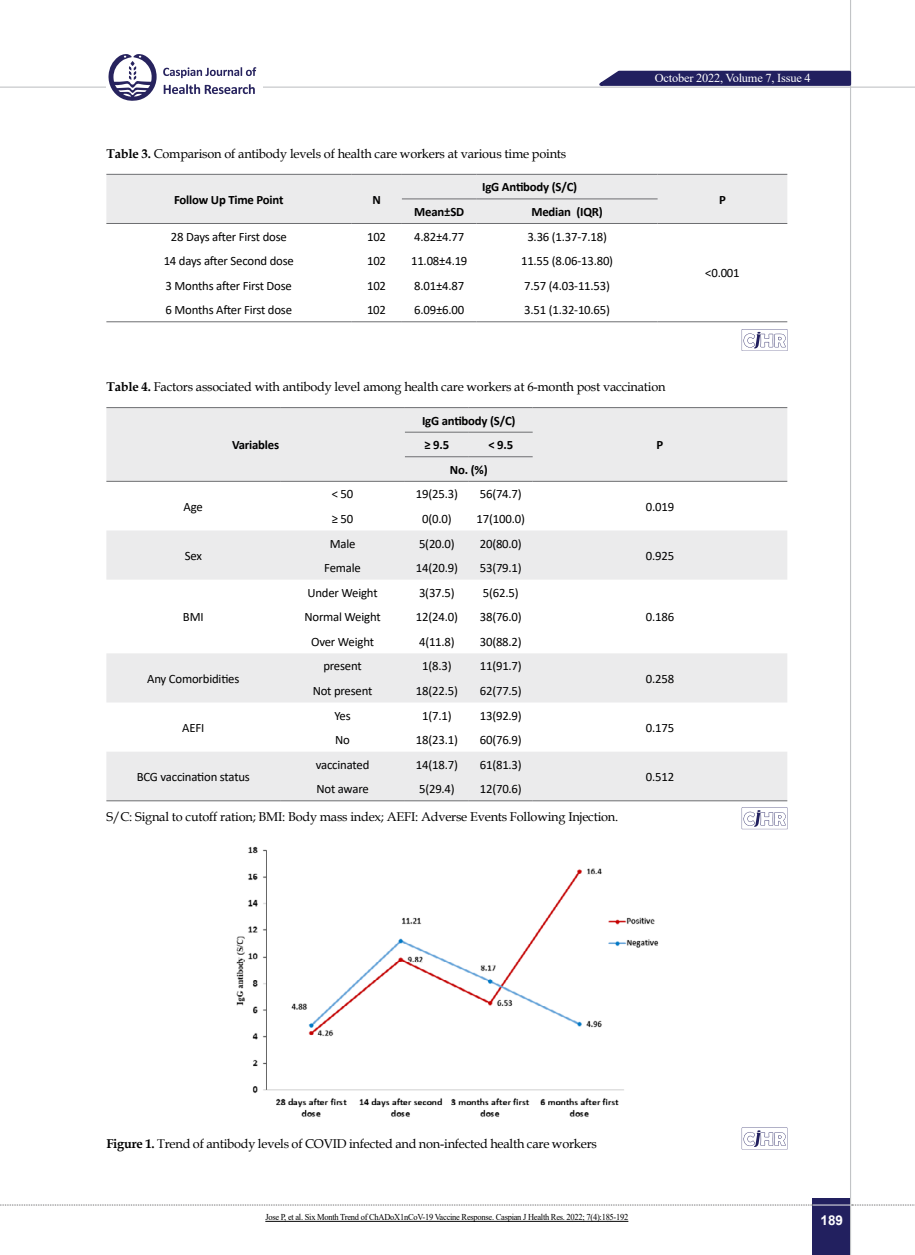
<style>
.page{position:relative;width:915px;height:1255px;background:#fff}
.page>*{position:absolute;margin:0;border:0;box-sizing:border-box;transform-origin:0 0}
.t1{font:700 13.5px "Arial";color:#fff}
.t2{font:12.75px "Calibri";letter-spacing:-.015em;color:#000}
.t3{font:12.75px "Book Antiqua";letter-spacing:-.015em;color:#000}
.t4{font:700 12.75px/24.6px "Calibri";letter-spacing:-.015em;color:#000}
.t5{font:12.15px "Times New Roman";letter-spacing:-.015em;color:#fff}
.t6{font:9px "Times New Roman";letter-spacing:-.03em;color:#000;scale:.94 1}
.s1{font-weight:700}
</style>
<div class="page">
<div style="left:812px;top:1198px;width:38px;height:56px;background:#22205f"></div>
<hr style="left:849px;top:0;width:1px;height:1254px;background:#c2c4c6">
<hr style="left:0;top:87px;width:914px;height:1px;background:#c2c4c6">
<hr style="left:812px;top:1204px;width:38px;height:1px;background:#ebebec">
<svg style="left:0;top:1204px;width:812px;height:1px"></svg>
<svg style="left:851px;top:1204px;width:64px;height:1px"></svg>
<svg style="left:590px;top:69px;width:262px;height:18px;background:#504e80"></svg>
<div style="left:106px;top:51px;width:156px;height:50px;background:#fff"></div>
<svg style="left:164px;top:84px;width:91px;height:10px"></svg>
<svg style="left:163px;top:67px;width:93px;height:11px"></svg>
<svg style="left:108px;top:54px;width:49px;height:47px"></svg>
<svg style="left:106px;top:408px;width:681px;height:392px;fill:#ebebec"></svg>
<hr style="left:106px;top:407px;width:174px;height:1px;background:#6d6e71">
<hr style="left:280px;top:407px;width:125px;height:1px;background:#6d6e71">
<hr style="left:106px;top:481px;width:174px;height:1px;background:#6d6e71">
<hr style="left:280px;top:481px;width:125px;height:1px;background:#6d6e71">
<hr style="left:405px;top:407px;width:63px;height:1px;background:#6d6e71">
<hr style="left:468px;top:407px;width:64px;height:1px;background:#6d6e71">
<hr style="left:532px;top:407px;width:255px;height:1px;background:#6d6e71">
<hr style="left:532px;top:481px;width:255px;height:1px;background:#6d6e71">
<hr style="left:405px;top:432px;width:63px;height:1px;background:#6d6e71">
<hr style="left:468px;top:432px;width:64px;height:1px;background:#6d6e71">
<hr style="left:405px;top:456px;width:63px;height:1px;background:#6d6e71">
<hr style="left:468px;top:456px;width:64px;height:1px;background:#6d6e71">
<hr style="left:405px;top:481px;width:63px;height:1px;background:#6d6e71">
<hr style="left:468px;top:481px;width:64px;height:1px;background:#6d6e71">
<hr style="left:106px;top:800px;width:174px;height:1px;background:#6d6e71">
<hr style="left:532px;top:800px;width:255px;height:1px;background:#6d6e71">
<hr style="left:280px;top:800px;width:125px;height:1px;background:#6d6e71">
<hr style="left:405px;top:800px;width:63px;height:1px;background:#6d6e71">
<hr style="left:468px;top:800px;width:64px;height:1px;background:#6d6e71">
<svg style="left:741px;top:807px;width:46px;height:22px"></svg>
<div style="left:106px;top:175px;width:681px;height:48px;background:#ebebec"></div>
<hr style="left:106px;top:174px;width:245px;height:1px;background:#6d6e71">
<hr style="left:351px;top:174px;width:51px;height:1px;background:#6d6e71">
<hr style="left:106px;top:223px;width:245px;height:1px;background:#6d6e71">
<hr style="left:351px;top:223px;width:51px;height:1px;background:#6d6e71">
<hr style="left:402px;top:174px;width:74px;height:1px;background:#6d6e71">
<hr style="left:476px;top:174px;width:181px;height:1px;background:#6d6e71">
<hr style="left:657px;top:174px;width:130px;height:1px;background:#6d6e71">
<hr style="left:657px;top:223px;width:130px;height:1px;background:#6d6e71">
<hr style="left:402px;top:198px;width:74px;height:1px;background:#6d6e71">
<hr style="left:476px;top:198px;width:181px;height:1px;background:#6d6e71">
<hr style="left:402px;top:223px;width:74px;height:1px;background:#6d6e71">
<hr style="left:476px;top:223px;width:181px;height:1px;background:#6d6e71">
<hr style="left:657px;top:321px;width:130px;height:1px;background:#6d6e71">
<hr style="left:106px;top:321px;width:245px;height:1px;background:#6d6e71">
<hr style="left:351px;top:321px;width:51px;height:1px;background:#6d6e71">
<hr style="left:402px;top:321px;width:74px;height:1px;background:#6d6e71">
<hr style="left:476px;top:321px;width:181px;height:1px;background:#6d6e71">
<svg style="left:741px;top:329px;width:46px;height:22px"></svg>
<img style="left:236px;top:846px;width:423px;height:271px">
<svg style="left:741px;top:1127px;width:46px;height:22px"></svg>
<hr style="left:265px;top:1220px;width:363px;height:1px;background:#000">
<p class="t3" style="left:106px;top:145px;width:461px"><span class="s1">Table 3.</span> Comparison of antibody levels of health care workers at various time points</p>
<p class="t4" style="left:174px;top:187px;width:111px">Follow Up Time Point</p>
<p class="t4" style="left:372px;top:187px;width:10px">N</p>
<p class="t4" style="left:482px;top:175px;width:96px">IgG Antibody (S/C)</p>
<p class="t4" style="left:414px;top:199px;width:51px">Mean±SD</p>
<p class="t4" style="left:531px;top:199px;width:73px">Median (IQR)</p>
<p class="t2" style="left:171px;top:227px;width:118px">28 Days after First dose</p>
<p class="t2" style="left:367px;top:227px;width:21px">102</p>
<p class="t2" style="left:414px;top:227px;width:52px">4.82±4.77</p>
<p class="t2" style="left:527px;top:227px;width:81px">3.36 (1.37-7.18)</p>
<p class="t2" style="left:164px;top:252px;width:132px">14 days after Second dose</p>
<p class="t2" style="left:367px;top:252px;width:21px">102</p>
<p class="t2" style="left:411px;top:252px;width:58px">11.08±4.19</p>
<p class="t2" style="left:521px;top:252px;width:94px">11.55 (8.06-13.80)</p>
<p class="t2" style="left:165px;top:276px;width:128px">3 Months after First Dose</p>
<p class="t2" style="left:367px;top:276px;width:21px">102</p>
<p class="t2" style="left:414px;top:276px;width:52px">8.01±4.87</p>
<p class="t2" style="left:524px;top:276px;width:87px">7.57 (4.03-11.53)</p>
<p class="t2" style="left:165px;top:301px;width:128px">6 Months After First dose</p>
<p class="t2" style="left:367px;top:301px;width:21px">102</p>
<p class="t2" style="left:414px;top:301px;width:52px">6.09±6.00</p>
<p class="t2" style="left:524px;top:301px;width:87px">3.51 (1.32-10.65)</p>
<p class="t5" style="left:654px;top:69px;width:157px">October 2022, Volume 7, Issue 4</p>
<p class="t4" style="left:718px;top:187px;width:8px">P</p>
<p class="t2" style="left:705px;top:264px;width:36px">&lt;0.001</p>
<p class="t3" style="left:106px;top:378px;width:560px"><span class="s1">Table 4.</span> Factors associated with antibody level among health care workers at 6-month post vaccination</p>
<p class="t4" style="left:232px;top:432px;width:49px">Variables</p>
<p class="t4" style="left:422px;top:408px;width:95px">IgG antibody (S/C) ≥ 9.5</p>
<p class="t4" style="left:488px;top:432px;width:26px">&lt; 9.5</p>
<p class="t4" style="left:656px;top:432px;width:8px">P</p>
<p class="t4" style="left:450px;top:457px;width:39px">No. (%)</p>
<p class="t2" style="left:183px;top:497px;width:21px">Age</p>
<p class="t2" style="left:331px;top:485px;width:23px">&lt; 50</p>
<p class="t2" style="left:416px;top:485px;width:43px">19(25.3)</p>
<p class="t2" style="left:479px;top:485px;width:43px">56(74.7)</p>
<p class="t2" style="left:331px;top:510px;width:23px">≥ 50</p>
<p class="t2" style="left:422px;top:510px;width:31px">0(0.0)</p>
<p class="t2" style="left:476px;top:510px;width:50px">17(100.0)</p>
<p class="t2" style="left:645px;top:497px;width:30px">0.019</p>
<p class="t2" style="left:185px;top:546px;width:19px">Sex</p>
<p class="t2" style="left:329px;top:534px;width:27px">Male</p>
<p class="t2" style="left:419px;top:534px;width:37px">5(20.0)</p>
<p class="t2" style="left:479px;top:534px;width:43px">20(80.0)</p>
<p class="t2" style="left:645px;top:546px;width:30px">0.925</p>
<p class="t2" style="left:324px;top:559px;width:38px">Female</p>
<p class="t2" style="left:416px;top:559px;width:43px">14(20.9)</p>
<p class="t2" style="left:479px;top:559px;width:43px">53(79.1)</p>
<p class="t2" style="left:183px;top:608px;width:22px">BMI</p>
<p class="t2" style="left:307px;top:583px;width:72px">Under Weight</p>
<p class="t2" style="left:419px;top:583px;width:37px">3(37.5)</p>
<p class="t2" style="left:483px;top:583px;width:37px">5(62.5)</p>
<p class="t2" style="left:304px;top:608px;width:78px">Normal Weight</p>
<p class="t2" style="left:416px;top:608px;width:43px">12(24.0)</p>
<p class="t2" style="left:479px;top:608px;width:43px">38(76.0)</p>
<p class="t2" style="left:645px;top:608px;width:30px">0.186</p>
<p class="t2" style="left:311px;top:632px;width:64px">Over Weight</p>
<p class="t2" style="left:419px;top:632px;width:37px">4(11.8)</p>
<p class="t2" style="left:479px;top:632px;width:43px">30(88.2)</p>
<p class="t2" style="left:147px;top:669px;width:94px">Any Comorbidities</p>
<p class="t2" style="left:323px;top:657px;width:40px">present</p>
<p class="t2" style="left:422px;top:657px;width:31px">1(8.3)</p>
<p class="t2" style="left:479px;top:657px;width:43px">11(91.7)</p>
<p class="t2" style="left:312px;top:682px;width:61px">Not present</p>
<p class="t2" style="left:416px;top:682px;width:43px">18(22.5)</p>
<p class="t2" style="left:479px;top:682px;width:43px">62(77.5)</p>
<p class="t2" style="left:645px;top:669px;width:30px">0.258</p>
<p class="t2" style="left:182px;top:718px;width:24px">AEFI</p>
<p class="t2" style="left:334px;top:706px;width:18px">Yes</p>
<p class="t2" style="left:422px;top:706px;width:31px">1(7.1)</p>
<p class="t2" style="left:479px;top:706px;width:43px">13(92.9)</p>
<p class="t2" style="left:645px;top:718px;width:30px">0.175</p>
<p class="t2" style="left:335px;top:731px;width:16px">No</p>
<p class="t2" style="left:416px;top:731px;width:43px">18(23.1)</p>
<p class="t2" style="left:479px;top:731px;width:43px">60(76.9)</p>
<p class="t2" style="left:137px;top:768px;width:115px">BCG vaccination status</p>
<p class="t2" style="left:316px;top:755px;width:55px">vaccinated</p>
<p class="t2" style="left:416px;top:755px;width:43px">14(18.7)</p>
<p class="t2" style="left:479px;top:755px;width:43px">61(81.3)</p>
<p class="t2" style="left:645px;top:768px;width:30px">0.512</p>
<p class="t2" style="left:316px;top:780px;width:54px">Not aware</p>
<p class="t2" style="left:419px;top:780px;width:37px">5(29.4)</p>
<p class="t2" style="left:479px;top:780px;width:43px">12(70.6)</p>
<p class="t3" style="left:106px;top:808px;width:513px">S/C: Signal to cutoff ration; BMI: Body mass index; AEFI: Adverse Events Following Injection.</p>
<p class="t3" style="left:106px;top:1134px;width:492px"><span class="s1">Figure 1.</span> Trend of antibody levels of COVID infected and non-infected health care workers</p>
<p class="t6" style="left:265px;top:1210px;width:387px">Jose P, et al. Six Month Trend of ChADoX1nCoV-19 Vaccine Response. Caspian J Health Res. 2022; 7(4):185-192</p>
<p class="t1" style="left:820px;top:1210px;width:24px">189</p>
</div>
